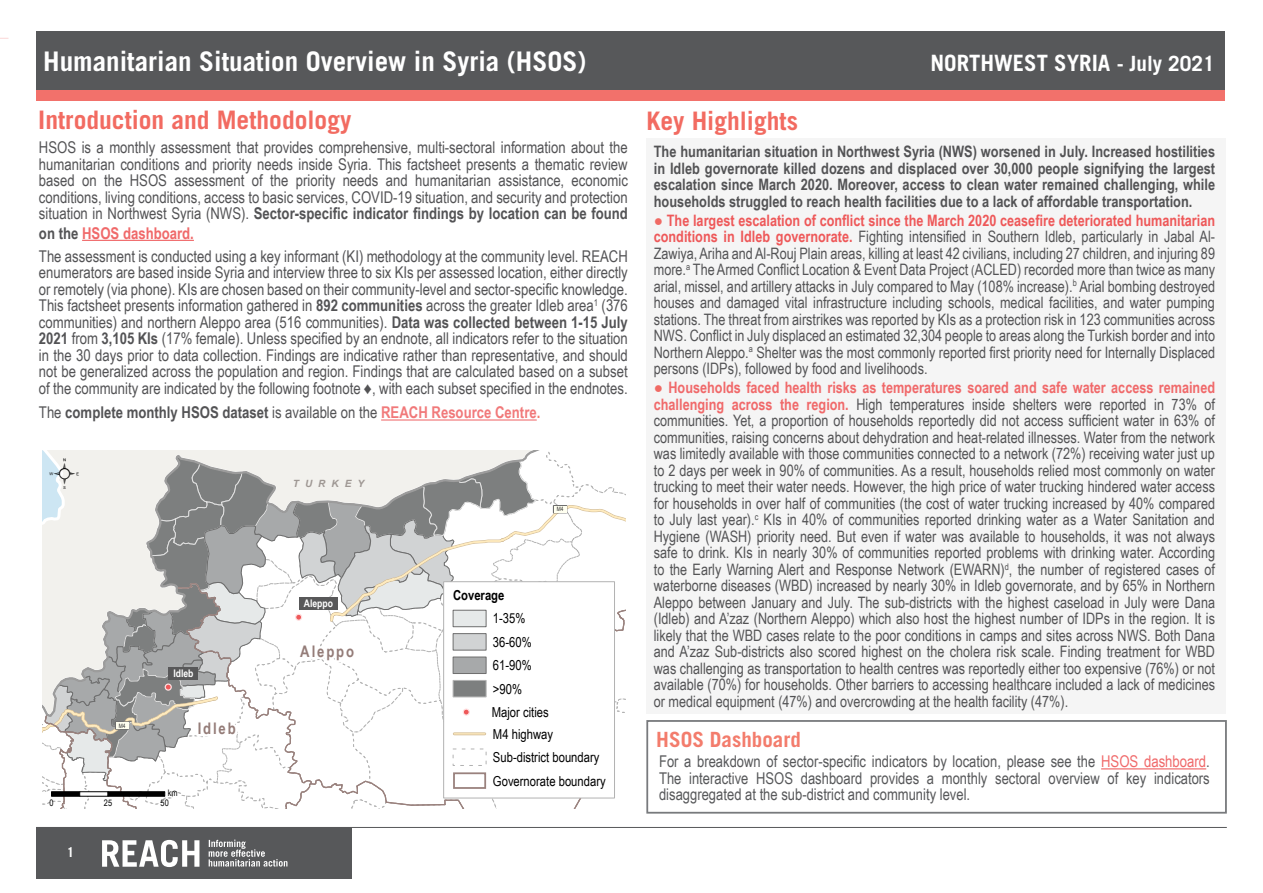
<style>
.page{position:relative;width:1263px;height:893px;background:#fff}
.page>*{position:absolute;margin:0;border:0;box-sizing:border-box;transform-origin:0 0}
.t1{font:43.5px "ESRI North";color:#000}
.t2{font:700 27px "Trade Gothic LT Std";color:#fff}
.t3{font:700 25.5px "Trade Gothic LT Std";color:#f26b61}
.t4{font:700 22.5px "Trade Gothic LT Std";color:#fff}
.t5{font:700 21px "Trade Gothic LT Std";color:#f37c6c}
.t6{font:16.2px/16.5px "Arial Narrow";color:#535355;text-align:justify}
.t7{font:16.2px/16.5px "Arial Narrow";color:#57585a;text-align:justify}
.t8{font:700 16.2px "Arial Narrow";color:#535355}
.t9{font:700 16.2px "Arial Narrow";color:#f0696a}
.t10{font:700 16.05px "Arial Narrow";letter-spacing:.12em;color:#947c78}
.t11{font:15.75px/16.5px "Arial Narrow";color:#535355;text-align:justify}
.t12{font:700 15.75px/16.5px "Arial Narrow";color:#535355;text-align:justify}
.t13{font:13.8px "Arial Narrow";color:#000}
.t14{font:700 13.8px "Arial Narrow";color:#000}
.t15{font:700 13.5px "Trade Gothic LT Std";color:#fff}
.t16{font:700 10.5px "Arial Narrow";color:#fff}
.t17{font:italic 700 10.05px "Arial";letter-spacing:.6em;color:rgb(130 121 117/.75)}
.t18{font:9px "Arial Narrow";color:#000}
.t19{font:6px "Arial Narrow";color:#343434}
.s1{font-size:21px}
.s2{font-weight:700}
.s3{color:#535355}
.s4{font-weight:400}
.s5{color:#f1797a}
.s6{color:#f37c6c}
.s7{color:#f06a64}
.s8{font-weight:700;color:#ee5859}
.s9{font-size:13.5px}
.s10{font-weight:700;color:#f0696a}
.s11{color:#f0696a}
</style>
<div class="page">
<div style="left:36px;top:828px;width:316px;height:51px;background:#57585a"></div>
<svg style="left:102px;top:840px;width:97px;height:27px"></svg>
<svg style="left:209px;top:840px;width:78px;height:26px"></svg>
<hr style="left:36px;top:827px;width:1191px;height:1px;background:#57585a">
<div style="left:36px;top:31px;width:1189px;height:60px;background:#57585a"></div>
<div style="left:36px;top:90px;width:1189px;height:11px;background:#f2716b"></div>
<div style="left:646px;top:138px;width:579px;height:576px;background:#f5f5f5"></div>
<hr style="left:82px;top:240px;width:112px;height:1px;background:#f0696a">
<hr style="left:381px;top:419px;width:156px;height:2px;background:#f1797a">
<div style="left:646px;top:720px;width:581px;height:94px;border:2px solid #787a7d"></div>
<hr style="left:1101px;top:768px;width:105px;height:1px;background:#f0696a">
<svg style="left:43px;top:450px;width:583px;height:358px"></svg>
<div style="left:463px;top:708px;width:7px;height:8px;border:1px solid #ffe2e3;border-radius:50%"></div>
<h2 class="t2" style="left:43px;top:44px;width:545px">Humanitarian Situation Overview in Syria (HSOS)</h2>
<h3 class="t4" style="left:930px;top:49px;width:286px">NORTHWEST SYRIA <span class="s1">- July 2021</span></h3>
<p class="t3" style="left:38px;top:104px;width:315px">Introduction and Methodology</p>
<p class="t6" style="left:39px;top:139px;width:590px">HSOS is a monthly assessment that provides comprehensive, multi-sectoral information about the humanitarian conditions and priority needs inside Syria. This factsheet presents a thematic review based on the HSOS assessment of the priority needs and humanitarian assistance, economic conditions, living conditions, access to basic services, COVID-19 situation, and security and protection situation in Northwest Syria (NWS). <span class="s2">Sector-specific indicator findings by location can be found</span></p>
<p class="t9" style="left:39px;top:221px;width:156px"><span class="s3">on the</span> HSOS dashboard.</p>
<p class="t6" style="left:39px;top:247px;width:590px">The assessment is conducted using a key informant (KI) methodology at the community level. REACH enumerators are based inside Syria and interview three to six KIs per assessed location, either directly or remotely (via phone). KIs are chosen based on their community-level and sector-specific knowledge.<br>This factsheet presents information gathered in <span class="s2">892 communities</span> across the greater Idleb area<sup>1</sup> (376 communities) and northern Aleppo area (516 communities). <span class="s2">Data was collected between 1-15 July 2021</span> from <span class="s2">3,105 KIs</span> (17% female). Unless specified by an endnote, all indicators refer to the situation in the 30 days prior to data collection. Findings are indicative rather than representative, and should not be generalized across the population and region. Findings that are calculated based on a subset of the community are indicated by the following footnote ♦, with each subset specified in the endnotes.</p>
<p class="t8" style="left:39px;top:400px;width:503px"><span class="s4">The</span> complete monthly HSOS dataset <span class="s4">is available on the</span> <span class="s5">REACH Resource Centre</span><span class="s6">.</span></p>
<p class="t3" style="left:646px;top:105px;width:153px">Key Highlights</p>
<p class="t12" style="left:654px;top:143px;width:563px">The humanitarian situation in Northwest Syria (NWS) worsened in July. Increased hostilities in Idleb governorate killed dozens and displaced over 30,000 people signifying the largest escalation since March 2020. Moreover, access to clean water remained challenging, while households struggled to reach health facilities due to a lack of affordable transportation.</p>
<p class="t11" style="left:654px;top:211px;width:563px"><span class="s7">●</span> <span class="s8">The largest escalation of conflict since the March 2020 ceasefire deteriorated humanitarian conditions in Idleb governorate.</span> Fighting intensified in Southern Idleb, particularly in Jabal Al-Zawiya, Ariha and Al-Rouj Plain areas, killing at least 42 civilians, including 27 children, and injuring 89 more.<sup>a</sup> The Armed Conflict Location &amp; Event Data Project <span class="s9">(</span>ACLED) recorded more than twice as many arial, missel, and artillery attacks in July compared to May (108% increase).<sup>b</sup> Arial bombing destroyed houses and damaged vital infrastructure including schools, medical facilities, and water pumping stations. The threat from airstrikes was reported by KIs as a protection risk in 123 communities across NWS. Conflict in July displaced an estimated 32,304 people to areas along the Turkish border and into Northern Aleppo.<sup>a</sup> Shelter was the most commonly reported first priority need for Internally Displaced persons (IDPs), followed by food and livelihoods.</p>
<p class="t11" style="left:654px;top:379px;width:563px"><span class="s7">●</span> <span class="s10">Households faced health risks as temperatures soared and safe water access remained challenging across the region.</span> High temperatures inside shelters were reported in 73% of communities. Yet, a proportion of households reportedly did not access sufficient water in 63% of communities, raising concerns about dehydration and heat-related illnesses. Water from the network was limitedly available with those communities connected to a network (72%) receiving water just up to 2 days per week in 90% of communities. As a result, households relied most commonly on water trucking to meet their water needs. However, the high price of water trucking hindered water access for households in over half of communities (the cost of water trucking increased by 40% compared to July last year).<sup>c</sup> KIs in 40% of communities reported drinking water as a Water Sanitation and Hygiene (WASH) priority need. But even if water was available to households, it was not always safe to drink. KIs in nearly 30% of communities reported problems with drinking water. According to the Early Warning Alert and Response Network (EWARN)<sup>d</sup>, the number of registered cases of waterborne diseases (WBD) increased by nearly 30% in Idleb governorate, and by 65% in Northern Aleppo between January and July. The sub-districts with the highest caseload in July were Dana (Idleb) and A’zaz (Northern Aleppo) which also host the highest number of IDPs in the region. It is likely that the WBD cases relate to the poor conditions in camps and sites across NWS. Both Dana and A’zaz Sub-districts also scored highest on the cholera risk scale. Finding treatment for WBD was challenging as transportation to health centres was reportedly either too expensive (76%) or not available (70%) for households. Other barriers to accessing healthcare included a lack of medicines or medical equipment (47%) and overcrowding at the health facility (47%).</p>
<p class="t5" style="left:656px;top:727px;width:146px">HSOS Dashboard</p>
<p class="t7" style="left:659px;top:753px;width:552px">For a breakdown of sector-specific indicators by location, please see the <span class="s11">HSOS dashboard</span>.<br>The interactive HSOS dashboard provides a monthly sectoral overview of key indicators disaggregated at the sub-district and community level.</p>
<h1 class="t1" style="left:49px;top:449px;width:31px">²</h1>
<p class="t17" style="left:293px;top:477px;width:73px">TURKEY</p>
<p class="t19" style="left:557px;top:505px;width:8px">M4</p>
<p class="t14" style="left:453px;top:585px;width:53px">Coverage</p>
<p class="t16" style="left:304px;top:595px;width:31px">Aleppo</p>
<p class="t13" style="left:493px;top:608px;width:34px">1-35%</p>
<p class="t13" style="left:493px;top:632px;width:40px">36-60%</p>
<p class="t10" style="left:300px;top:639px;width:55px">Aleppo</p>
<p class="t13" style="left:493px;top:655px;width:40px">61-90%</p>
<p class="t16" style="left:173px;top:665px;width:22px">Idleb</p>
<p class="t13" style="left:493px;top:679px;width:31px">&gt;90%</p>
<p class="t13" style="left:492px;top:702px;width:59px">Major cities</p>
<p class="t10" style="left:198px;top:716px;width:40px">Idleb</p>
<p class="t19" style="left:119px;top:721px;width:8px">M4</p>
<p class="t13" style="left:493px;top:724px;width:62px">M4 highway</p>
<p class="t13" style="left:493px;top:747px;width:108px">Sub-district boundary</p>
<p class="t13" style="left:493px;top:770px;width:114px">Governorate boundary</p>
<p class="t18" style="left:168px;top:786px;width:11px">km</p>
<p class="t18" style="left:49px;top:796px;width:6px">0</p>
<p class="t18" style="left:104px;top:796px;width:10px">25</p>
<p class="t18" style="left:161px;top:796px;width:10px">50</p>
<p class="t15" style="left:67px;top:844px;width:9px">1</p>
</div>
